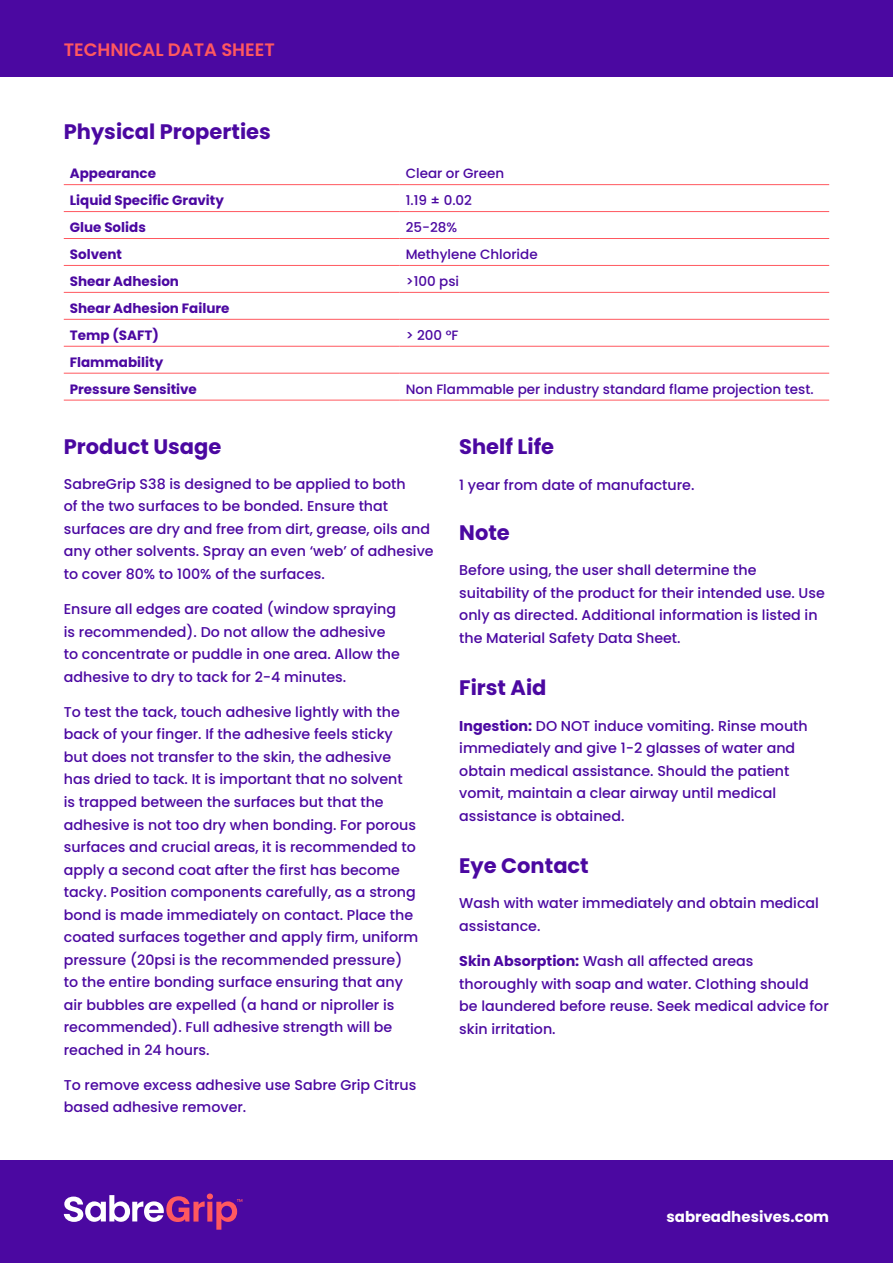
<style>
.page{position:relative;width:893px;height:1263px;background:#fff}
.page>*{position:absolute;margin:0;border:0;box-sizing:border-box;transform-origin:0 0}
.t1{font:700 21px "Poppins";color:#4b08a1}
.t2{font:600 18px "Poppins";color:#ff585f}
.t3{font:700 15px "Poppins";color:#fff}
.t4{font:500 14.25px/22.5px "Poppins";color:#4b08a1}
.t5{font:700 13.5px/27px "Poppins";color:#4b08a1}
.t6{font:500 13.5px "Poppins";color:#4b08a1}
.s1{font-weight:700}
</style>
<div class="page">
<div style="left:0;top:1160px;width:893px;height:103px;background:#4b08a1"></div>
<div style="left:0;top:0;width:893px;height:77px;background:#4b08a1"></div>
<svg style="left:64px;top:1193px;width:178px;height:37px"></svg>
<hr style="left:64px;top:184px;width:336px;height:1px;background:#ff585f">
<hr style="left:400px;top:184px;width:429px;height:1px;background:#ff585f">
<hr style="left:64px;top:211px;width:336px;height:1px;background:#ff585f">
<hr style="left:400px;top:211px;width:429px;height:1px;background:#ff585f">
<hr style="left:64px;top:238px;width:336px;height:1px;background:#ff585f">
<hr style="left:400px;top:238px;width:429px;height:1px;background:#ff585f">
<hr style="left:64px;top:265px;width:336px;height:1px;background:#ff585f">
<hr style="left:400px;top:265px;width:429px;height:1px;background:#ff585f">
<hr style="left:64px;top:292px;width:336px;height:1px;background:#ff585f">
<hr style="left:400px;top:292px;width:429px;height:1px;background:#ff585f">
<hr style="left:64px;top:319px;width:336px;height:1px;background:#ff585f">
<hr style="left:400px;top:319px;width:429px;height:1px;background:#ff585f">
<hr style="left:64px;top:346px;width:336px;height:1px;background:#ff585f">
<hr style="left:400px;top:346px;width:429px;height:1px;background:#ff585f">
<hr style="left:64px;top:373px;width:336px;height:1px;background:#ff585f">
<hr style="left:400px;top:373px;width:429px;height:1px;background:#ff585f">
<hr style="left:64px;top:400px;width:336px;height:1px;background:#ff585f">
<hr style="left:400px;top:400px;width:429px;height:1px;background:#ff585f">
<p class="t2" style="left:64px;top:39px;width:212px">TECHNICAL DATA SHEET</p>
<h1 class="t1" style="left:64px;top:119px;width:209px">Physical Properties</h1>
<p class="t5" style="left:70px;top:160px;width:88px">Appearance</p>
<p class="t6" style="left:406px;top:166px;width:100px">Clear or Green</p>
<p class="t5" style="left:70px;top:187px;width:156px">Liquid Specific Gravity</p>
<p class="t6" style="left:406px;top:193px;width:68px">1.19 ± 0.02</p>
<p class="t5" style="left:70px;top:214px;width:78px">Glue Solids</p>
<p class="t6" style="left:406px;top:220px;width:53px">25-28%</p>
<p class="t5" style="left:70px;top:241px;width:54px">Solvent</p>
<p class="t6" style="left:406px;top:246px;width:133px">Methylene Chloride</p>
<p class="t5" style="left:70px;top:268px;width:111px">Shear Adhesion</p>
<p class="t6" style="left:406px;top:273px;width:55px">&gt;100 psi</p>
<p class="t5" style="left:70px;top:295px;width:161px">Shear Adhesion Failure<br>Temp (SAFT)</p>
<p class="t6" style="left:406px;top:327px;width:54px">&gt; 200 °F</p>
<p class="t5" style="left:70px;top:349px;width:129px">Flammability<br>Pressure Sensitive</p>
<p class="t6" style="left:406px;top:381px;width:409px">Non Flammable per industry standard flame projection test.</p>
<h1 class="t1" style="left:64px;top:434px;width:159px">Product Usage</h1>
<p class="t4" style="left:64px;top:473px;width:371px">SabreGrip S38 is designed to be applied to both<br>of the two surfaces to be bonded. Ensure that surfaces are dry and free from dirt, grease, oils and any other solvents. Spray an even ‘web’ of adhesive to cover 80% to 100% of the surfaces.</p>
<p class="t4" style="left:64px;top:598px;width:338px">Ensure all edges are coated (window spraying is recommended). Do not allow the adhesive to concentrate or puddle in one area. Allow the adhesive to dry to tack for 2-4 minutes.</p>
<p class="t4" style="left:64px;top:701px;width:356px">To test the tack, touch adhesive lightly with the back of your finger. If the adhesive feels sticky but does not transfer to the skin, the adhesive has dried to tack. It is important that no solvent<br>is trapped between the surfaces but that the adhesive is not too dry when bonding. For porous surfaces and crucial areas, it is recommended to apply a second coat after the first has become tacky. Position components carefully, as a strong bond is made immediately on contact. Place the coated surfaces together and apply firm, uniform pressure (20psi is the recommended pressure) to the entire bonding surface ensuring that any air bubbles are expelled (a hand or niproller is recommended). Full adhesive strength will be reached in 24 hours.</p>
<p class="t4" style="left:64px;top:1073px;width:354px">To remove excess adhesive use Sabre Grip Citrus based adhesive remover.</p>
<h1 class="t1" style="left:459px;top:434px;width:96px">Shelf Life</h1>
<p class="t4" style="left:459px;top:474px;width:237px">1 year from date of manufacture.</p>
<h1 class="t1" style="left:459px;top:520px;width:52px">Note</h1>
<p class="t4" style="left:459px;top:559px;width:367px">Before using, the user shall determine the suitability of the product for their intended use. Use only as directed. Additional information is listed in the Material Safety Data Sheet.</p>
<h1 class="t1" style="left:459px;top:676px;width:89px">First Aid</h1>
<p class="t4" style="left:459px;top:714px;width:350px"><span class="s1">Ingestion:</span> DO NOT induce vomiting. Rinse mouth immediately and give 1-2 glasses of water and obtain medical assistance. Should the patient vomit, maintain a clear airway until medical assistance is obtained.</p>
<h1 class="t1" style="left:459px;top:853px;width:131px">Eye Contact</h1>
<p class="t4" style="left:459px;top:892px;width:361px">Wash with water immediately and obtain medical assistance.</p>
<p class="t4" style="left:459px;top:950px;width:371px"><span class="s1">Skin Absorption:</span> Wash all affected areas thoroughly with soap and water. Clothing should be laundered before reuse. Seek medical advice for skin irritation.</p>
<p class="t3" style="left:666px;top:1208px;width:164px">sabreadhesives.com</p>
</div>
